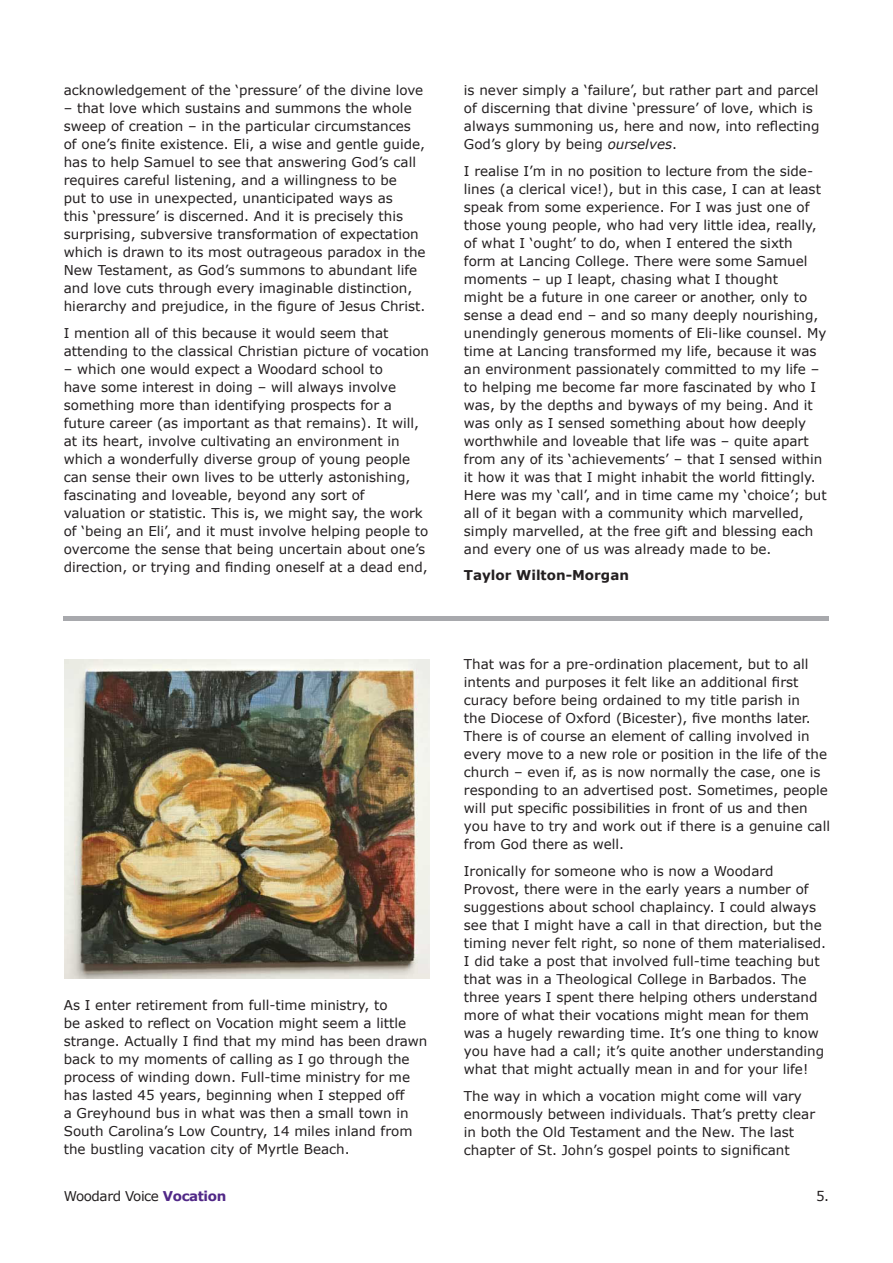
<style>
.page{position:relative;width:893px;height:1263px;background:#fff}
.page>*{position:absolute;margin:0;border:0;box-sizing:border-box;transform-origin:0 0}
.t1{font:13.5px/18px "Verdana";color:#231f20}
.t2{font:13.5px "Verdana";letter-spacing:-.03em;color:#231f20}
.t3{font:700 13.5px "Verdana";color:#231f20}
.s1{font-style:italic}
.s2{font-weight:700;color:#512887}
</style>
<div class="page">
<hr style="left:64px;top:617px;width:765px;height:4px;background:#a8a9ad">
<img style="left:65px;top:659px;width:365px;height:319px">
<p class="t1" style="left:64px;top:82px;width:361px">acknowledgement of the ‘pressure’ of the divine love</p>
<p class="t1" style="left:64px;top:100px;width:363px">– that love which sustains and summons the whole sweep of creation – in the particular circumstances of one’s finite existence. Eli, a wise and gentle guide, has to help Samuel to see that answering God’s call requires careful listening, and a willingness to be<br>put to use in unexpected, unanticipated ways as<br>this ‘pressure’ is discerned. And it is precisely this surprising, subversive transformation of expectation which is drawn to its most outrageous paradox in the New Testament, as God’s summons to abundant life and love cuts through every imaginable distinction, hierarchy and prejudice, in the figure of Jesus Christ.</p>
<p class="t1" style="left:64px;top:324px;width:367px">I mention all of this because it would seem that attending to the classical Christian picture of vocation</p>
<p class="t1" style="left:64px;top:360px;width:366px">– which one would expect a Woodard school to<br>have some interest in doing – will always involve something more than identifying prospects for a future career (as important as that remains). It will, at its heart, involve cultivating an environment in which a wonderfully diverse group of young people can sense their own lives to be utterly astonishing, fascinating and loveable, beyond any sort of valuation or statistic. This is, we might say, the work of ‘being an Eli’, and it must involve helping people to overcome the sense that being uncertain about one’s direction, or trying and finding oneself at a dead end,</p>
<p class="t1" style="left:64px;top:996px;width:365px">As I enter retirement from full-time ministry, to<br>be asked to reflect on Vocation might seem a little strange. Actually I find that my mind has been drawn back to my moments of calling as I go through the process of winding down. Full-time ministry for me has lasted 45 years, beginning when I stepped off<br>a Greyhound bus in what was then a small town in South Carolina’s Low Country, 14 miles inland from the bustling vacation city of Myrtle Beach.</p>
<p class="t1" style="left:464px;top:82px;width:357px">is never simply a ‘failure’, but rather part and parcel of discerning that divine ‘pressure’ of love, which is always summoning us, here and now, into reflecting God’s glory by being <span class="s1">ourselves</span>.</p>
<p class="t1" style="left:464px;top:162px;width:364px">I realise I’m in no position to lecture from the side&shy;lines (a clerical vice!), but in this case, I can at least speak from some experience. For I was just one of those young people, who had very little idea, really, of what I ‘ought’ to do, when I entered the sixth form at Lancing College. There were some Samuel moments – up I leapt, chasing what I thought<br>might be a future in one career or another, only to sense a dead end – and so many deeply nourishing, unendingly generous moments of Eli-like counsel. My time at Lancing transformed my life, because it was an environment passionately committed to my life – to helping me become far more fascinated by who I was, by the depths and byways of my being. And it was only as I sensed something about how deeply worthwhile and loveable that life was – quite apart from any of its ‘achievements’ – that I sensed within it how it was that I might inhabit the world fittingly.<br>Here was my ‘call’, and in time came my ‘choice’; but all of it began with a community which marvelled, simply marvelled, at the free gift and blessing each and every one of us was already made to be.</p>
<p class="t3" style="left:464px;top:567px;width:167px">Taylor Wilton-Morgan</p>
<p class="t1" style="left:464px;top:656px;width:368px">That was for a pre-ordination placement, but to all intents and purposes it felt like an additional first curacy before being ordained to my title parish in<br>the Diocese of Oxford (Bicester), five months later.<br>There is of course an element of calling involved in every move to a new role or position in the life of the church – even if, as is now normally the case, one is responding to an advertised post. Sometimes, people will put specific possibilities in front of us and then you have to try and work out if there is a genuine call from God there as well.</p>
<p class="t1" style="left:464px;top:862px;width:364px">Ironically for someone who is now a Woodard Provost, there were in the early years a number of suggestions about school chaplaincy. I could always see that I might have a call in that direction, but the timing never felt right, so none of them materialised.<br>I did take a post that involved full-time teaching but that was in a Theological College in Barbados. The three years I spent there helping others understand more of what their vocations might mean for them was a hugely rewarding time. It’s one thing to know you have had a call; it’s quite another understanding what that might actually mean in and for your life!</p>
<p class="t1" style="left:464px;top:1087px;width:353px">The way in which a vocation might come will vary enormously between individuals. That’s pretty clear in both the Old Testament and the New. The last chapter of St. John’s gospel points to significant</p>
<p class="t2" style="left:64px;top:1187px;width:164px">Woodard Voice <span class="s2">Vocation</span></p>
<p class="t1" style="left:816px;top:1187px;width:15px">5.</p>
</div>
